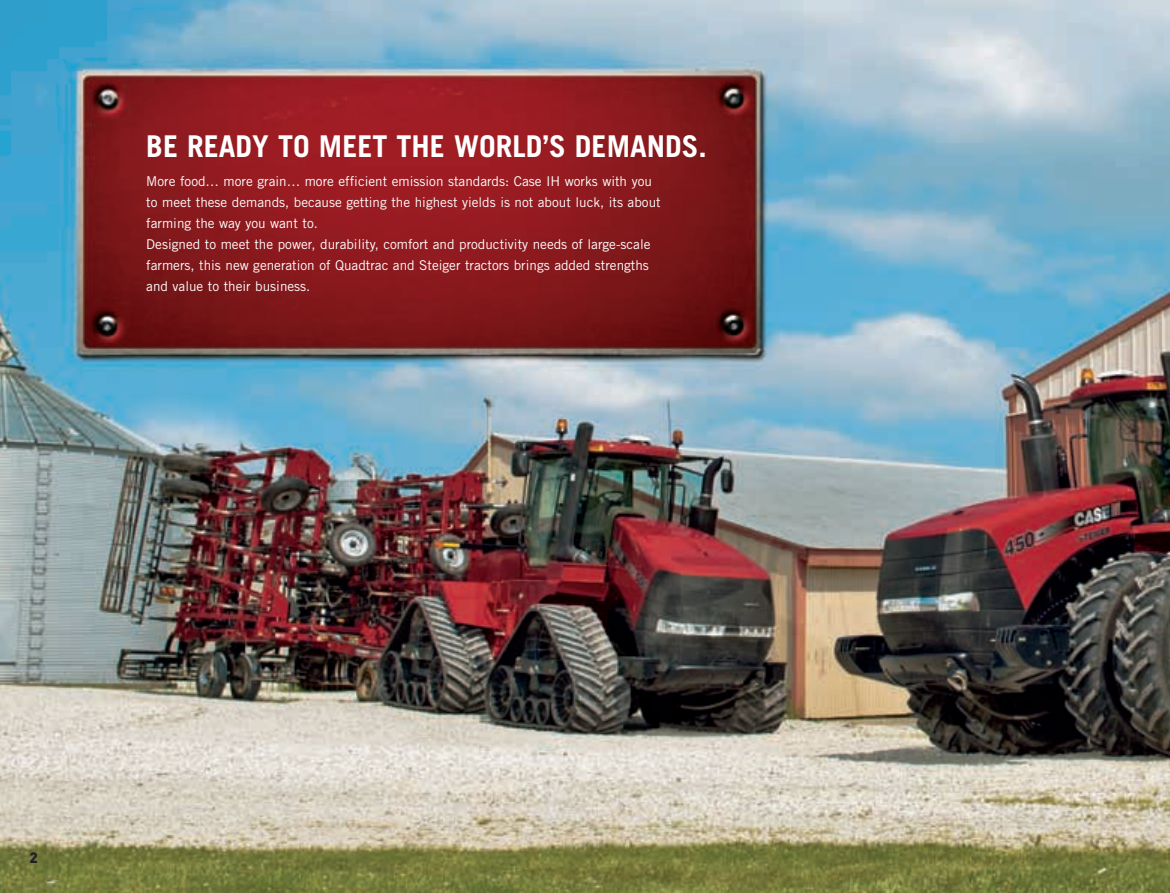
<style>
.page{position:relative;width:1170px;height:893px;background:#fff}
.page>*{position:absolute;margin:0;border:0;box-sizing:border-box;transform-origin:0 0}
.t1{font:700 30px "Trade Gothic";color:#fff}
.t2{font:900 15px "DIN";color:#231f20}
.t3{font:13.5px/21px "Trade Gothic";color:#fff}
</style>
<div class="page">
<img style="left:0;top:0;width:1169px;height:893px">
<h1 class="t1" style="left:146px;top:135px;width:562px">BE READY TO MEET THE WORLD’S DEMANDS.</h1>
<p class="t3" style="left:146px;top:172px;width:516px">More food… more grain… more efficient emission standards: Case IH works with you to meet these demands, because getting the highest yields is not about luck, its about farming the way you want to.<br>Designed to meet the power, durability, comfort and productivity needs of large-scale farmers, this new generation of Quadtrac and Steiger tractors brings added strengths and value to their business.</p>
<p class="t2" style="left:30px;top:853px;width:10px">2</p>
</div>
